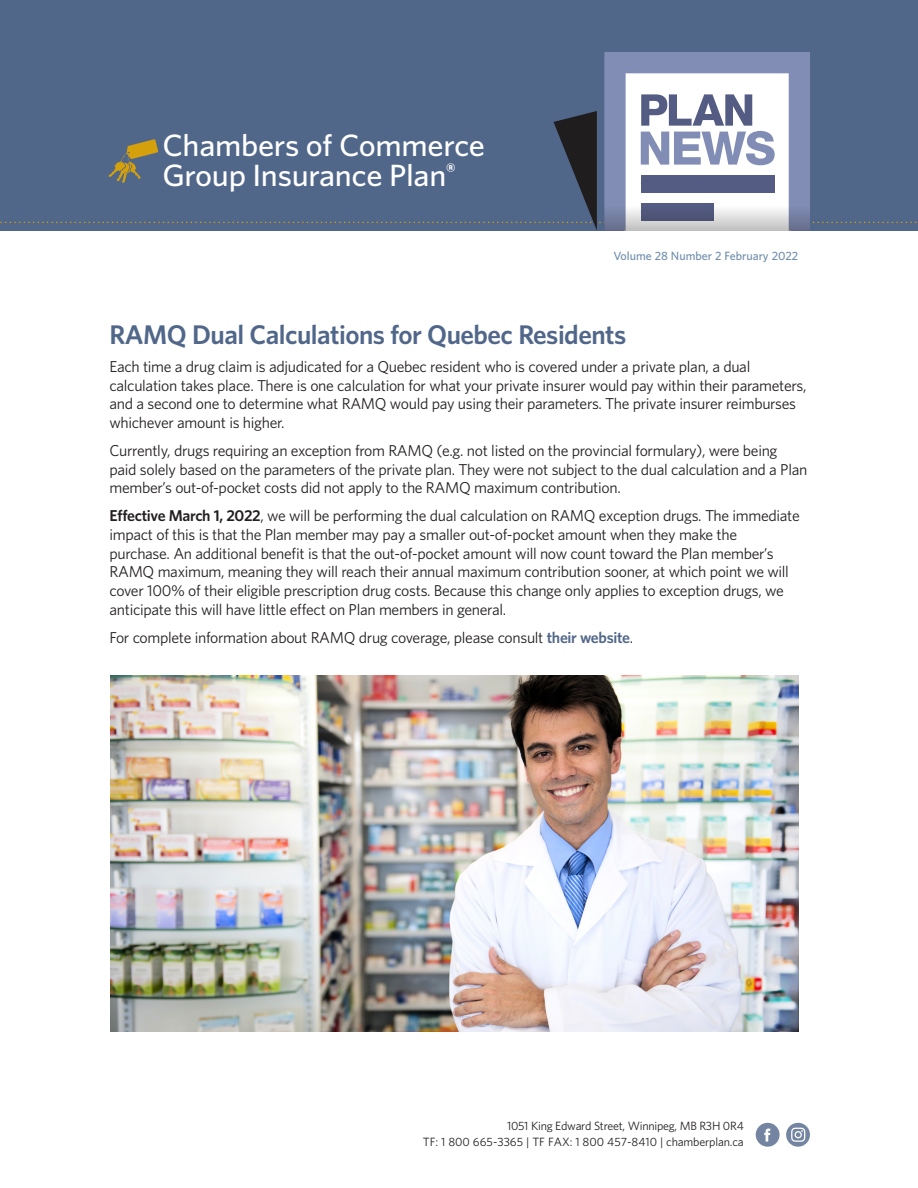
<style>
.page{position:relative;width:918px;height:1188px;background:#fff}
.page>*{position:absolute;margin:0;border:0;box-sizing:border-box;transform-origin:0 0}
.t1{font:500 30.75px/29.2px "Whitney";letter-spacing:-.01em;color:#fff;scale:1.05 1}
.Subhead{font:600 27px "Whitney";letter-spacing:-.02em;color:#51678a}
.Body{font:15.75px/18.8px "Whitney";letter-spacing:-.02em;color:#231f20}
.t2{font:12px/16.5px "Whitney";letter-spacing:-.01em;color:#231f20;text-align:right}
.t3{font:500 12px "Whitney";color:#6e8cab}
.s1{font-weight:600}
.s2{font-weight:600;color:#516789}
</style>
<div class="page">
<div style="left:0;top:0;width:918px;height:231px;background:#51678a"></div>
<svg style="left:0;top:52px;width:917px;height:178px"></svg>
<svg style="left:604px;top:199px;width:206px;height:32px;background:#aeb1c0"></svg>
<div style="left:756px;top:1123px;width:24px;height:24px;background:#7485a1;border-radius:50%"></div>
<svg style="left:764px;top:1129px;width:6px;height:13px"></svg>
<div style="left:786px;top:1123px;width:24px;height:24px;background:#7485a1;border-radius:50%"></div>
<svg style="left:791px;top:1128px;width:14px;height:14px"></svg>
<img style="left:110px;top:676px;width:688px;height:355px">
<p class="t1" style="left:162px;top:131px;width:309px">Chambers of Commerce<br>Group Insurance Plan<sup>®</sup></p>
<p class="t3" style="left:613px;top:248px;width:186px">Volume 28 Number 2 February 2022</p>
<p class="Subhead" style="left:110px;top:317px;width:518px">RAMQ Dual Calculations for Quebec Residents</p>
<p class="Body" style="left:110px;top:357px;width:699px">Each time a drug claim is adjudicated for a Quebec resident who is covered under a private plan, a dual calculation takes place. There is one calculation for what your private insurer would pay within their parameters, and a second one to determine what RAMQ would pay using their parameters. The private insurer reimburses whichever amount is higher.</p>
<p class="Body" style="left:110px;top:441px;width:699px">Currently, drugs requiring an exception from RAMQ (e.g. not listed on the provincial formulary), were being paid solely based on the parameters of the private plan. They were not subject to the dual calculation and a Plan member’s out-of-pocket costs did not apply to the RAMQ maximum contribution.</p>
<p class="Body" style="left:110px;top:506px;width:692px"><span class="s1">Effective March 1, 2022</span>, we will be performing the dual calculation on RAMQ exception drugs. The immediate impact of this is that the Plan member may pay a smaller out-of-pocket amount when they make the purchase. An additional benefit is that the out-of-pocket amount will now count toward the Plan member’s RAMQ maximum, meaning they will reach their annual maximum contribution sooner, at which point we will cover 100% of their eligible prescription drug costs. Because this change only applies to exception drugs, we anticipate this will have little effect on Plan members in general.</p>
<p class="Body" style="left:110px;top:627px;width:525px">For complete information about RAMQ drug coverage, please consult <span class="s2">their website</span>.</p>
<p class="t2" style="left:423px;top:1117px;width:323px">1051 King Edward Street, Winnipeg, MB R3H 0R4<br>TF: 1 800 665-3365 | TF FAX: 1 800 457-8410 | chamberplan.ca</p>
</div>
